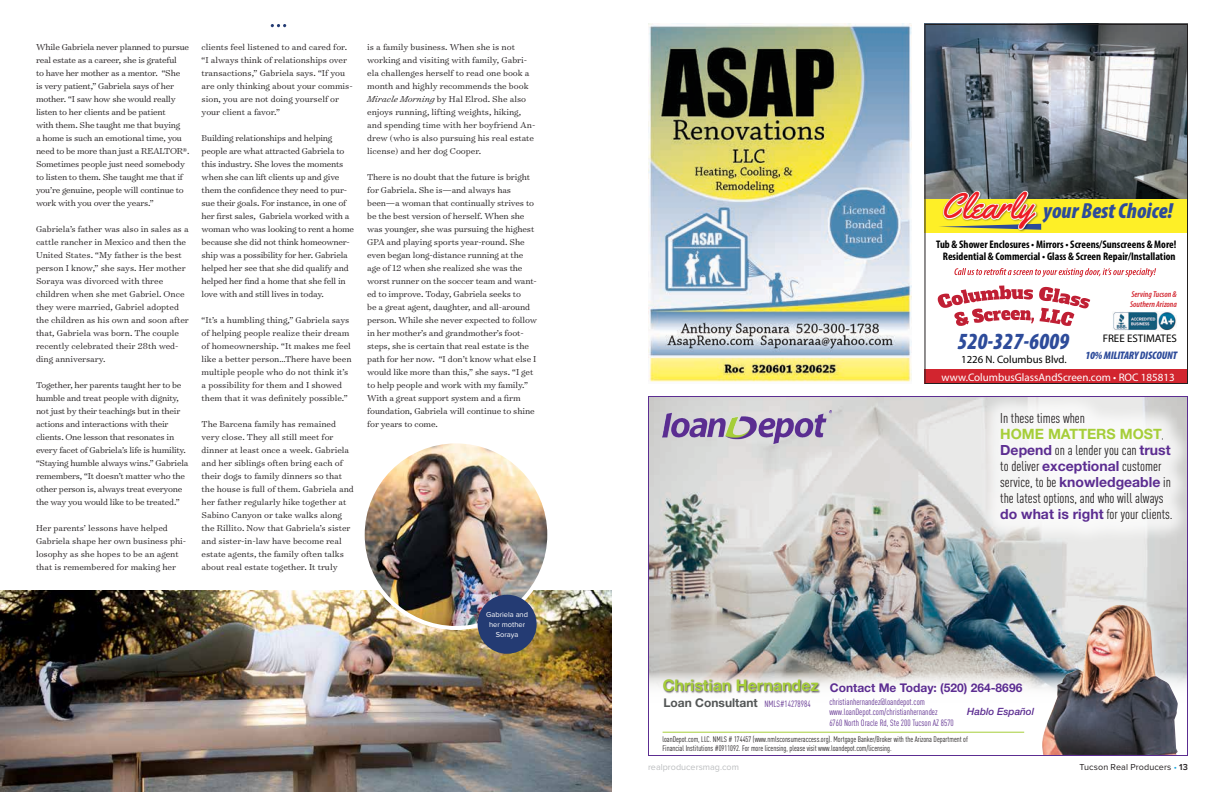
<style>
.page{position:relative;width:1224px;height:792px;background:#fff}
.page>*{position:absolute;margin:0;border:0;box-sizing:border-box;transform-origin:0 0}
.t1{font:italic 900 condensed 23.2px "Myriad Pro";color:#2d4b9a}
.t2{font:italic 900 condensed 21.9px "Myriad Pro";color:#2d4b9a}
.t3{font:700 16px "Helvetica Neue LT Std";color:#a6ce39}
.t4{font:700 14.2px "Helvetica Neue LT Std";color:#a6ce39}
.t5{font:condensed 14px/16px "DINOT";color:#231f20}
.t6{font:700 12px "Helvetica Neue LT Std";color:#5c2d91}
.t7{font:700 12px "Helvetica Neue LT Std";color:#545757}
.t8{font:700 condensed 11px/12px "Myriad Pro";color:#000;text-align:center}
.t9{font:11px "Myriad Pro";color:#fff}
.t10{font:italic 900 condensed 11px "Myriad Pro";letter-spacing:-.01em;color:#2d4b9a}
.t11{font:11px "Myriad Pro";color:#000}
.t12{font:10.8px "Myriad Pro";color:#000}
.t13{font:italic 500 10px "Helvetica Neue LT Std";color:#5c2d91}
.t14{font:300 9.8px/13px "Surveyor Text";letter-spacing:-.01em;color:#231f20}
.t15{font:condensed 9px/10.8px "DINOT";color:#613190}
.t16{font:9px "Proxima Nova";letter-spacing:.01em;color:#231f20}
.t17{font:9px "Proxima Nova";color:#bcbec0}
.t18{font:italic 600 condensed 8.5px/10.2px "Myriad Pro";color:#d2252f}
.t19{font:condensed 8px/9px "DINOT";color:#231f20}
.t20{font:7.5px/10px "Proxima Nova";color:#fff;text-align:center}
.s1{font-style:italic}
.s2{font-family:"Yellowtail";font-weight:400;font-style:normal;font-stretch:normal;font-size:36px;color:#fff}
.s3{font-family:"DINOT";font-weight:400;font-stretch:condensed;font-size:9.5px;color:#231f20}
.s4{font-family:"Helvetica Neue LT Std";font-weight:700;font-stretch:normal;color:#5c2d91}
.s5{font-family:"DINOT";font-weight:400;font-stretch:condensed;font-size:9px;color:#613190}
.s6{color:#19a8e0}
.s7{font-weight:600}
</style>
<div class="page">
<img style="left:648px;top:24px;width:264px;height:358px">
<img style="left:648px;top:396px;width:540px;height:360px">
<img style="left:0;top:590px;width:612px;height:202px">
<img style="left:363px;top:441px;width:186px;height:187px;border-radius:93px">
<div style="left:361px;top:439px;width:190px;height:191px;border:4px solid #fff;border-radius:50%"></div>
<div style="left:478px;top:595px;width:59px;height:59px;background:#243b73;border-radius:50%"></div>
<img style="left:924px;top:24px;width:264px;height:360px">
<svg style="left:271px;top:24px;width:15px;height:3px"></svg>
<p class="t14" style="left:36px;top:40px;width:155px">While Gabriela never planned to pursue real estate as a career, she is grateful<br>to have her mother as a mentor. “She<br>is very patient,” Gabriela says of her mother. “I saw how she would really listen to her clients and be patient<br>with them. She taught me that buying<br>a home is such an emotional time, you need to be more than just a REALTOR®.<br>Sometimes people just need somebody to listen to them. She taught me that if you’re genuine, people will continue to work with you over the years.”</p>
<p class="t14" style="left:36px;top:222px;width:154px">Gabriela’s father was also in sales as a cattle rancher in Mexico and then the United States. “My father is the best person I know,” she says. Her mother Soraya was divorced with three children when she met Gabriel. Once they were married, Gabriel adopted the children as his own and soon after that, Gabriela was born. The couple recently celebrated their 28th wed&shy;ding anniversary.</p>
<p class="t14" style="left:36px;top:378px;width:154px">Together, her parents taught her to be humble and treat people with dignity, not just by their teachings but in their actions and interactions with their clients. One lesson that resonates in every facet of Gabriela’s life is humility. “Staying humble always wins.” Gabriela remembers, “It doesn’t matter who the other person is, always treat everyone the way you would like to be treated.”</p>
<p class="t14" style="left:36px;top:521px;width:152px">Her parents’ lessons have helped Gabriela shape her own business phi&shy;losophy as she hopes to be an agent that is remembered for making her</p>
<p class="t14" style="left:202px;top:40px;width:153px">clients feel listened to and cared for. “I always think of relationships over transactions,” Gabriela says. “If you are only thinking about your commis&shy;sion, you are not doing yourself or your client a favor.”</p>
<p class="t14" style="left:202px;top:131px;width:154px">Building relationships and helping people are what attracted Gabriela to this industry. She loves the moments when she can lift clients up and give them the confidence they need to pur&shy;sue their goals. For instance, in one of her first sales, Gabriela worked with a woman who was looking to rent a home because she did not think homeowner&shy;ship was a possibility for her. Gabriela helped her see that she did qualify and helped her find a home that she fell in love with and still lives in today.</p>
<p class="t14" style="left:202px;top:313px;width:151px">“It’s a humbling thing,” Gabriela says of helping people realize their dream of homeownership. “It makes me feel like a better person…There have been multiple people who do not think it’s a possibility for them and I showed them that it was definitely possible.”</p>
<p class="t14" style="left:202px;top:417px;width:154px">The Barcena family has remained very close. They all still meet for dinner at least once a week. Gabriela and her siblings often bring each of their dogs to family dinners so that the house is full of them. Gabriela and her father regularly hike together at Sabino Canyon or take walks along the Rillito. Now that Gabriela’s sister and sister-in-law have become real estate agents, the family often talks about real estate together. It truly</p>
<p class="t14" style="left:367px;top:40px;width:170px">is a family business. When she is not working and visiting with family, Gabri&shy;ela challenges herself to read one book a month and highly recommends the book <span class="s1">Miracle Morning</span> by Hal Elrod. She also enjoys running, lifting weights, hiking, and spending time with her boyfriend An&shy;drew (who is also pursuing his real estate license) and her dog Cooper.</p>
<p class="t14" style="left:367px;top:170px;width:171px">There is no doubt that the future is bright for Gabriela. She is—and always has been—a woman that continually strives to be the best version of herself. When she was younger, she was pursuing the highest GPA and playing sports year-round. She even began long-distance running at the age of 12 when she realized she was the worst runner on the soccer team and want&shy;ed to improve. Today, Gabriela seeks to<br>be a great agent, daughter, and all-around person. While she never expected to follow in her mother’s and grandmother’s foot&shy;steps, she is certain that real estate is the path for her now. “I don’t know what else I would like more than this,” she says. “I get to help people and work with my family.” With a great support system and a firm foundation, Gabriela will continue to shine for years to come.</p>
<p class="t20" style="left:486px;top:610px;width:43px">Gabriela and her mother<br>Soraya</p>
<h2 class="t2" style="left:941px;top:197px;width:233px"><span class="s2">Clearly</span> your Best Choice!</h2>
<p class="t8" style="left:936px;top:238px;width:242px">Tub &amp; Shower Enclosures • Mirrors • Screens/Sunscreens &amp; More!<br>Residential &amp; Commercial • Glass &amp; Screen Repair/Installation</p>
<h1 class="t1" style="left:957px;top:326px;width:113px">520-327-6009</h1>
<p class="t12" style="left:961px;top:353px;width:107px">1226 N. Columbus Blvd.</p>
<p class="t18" style="left:1130px;top:289px;width:48px">Serving Tucson &amp;<br>Southern Arizona</p>
<p class="t11" style="left:1103px;top:332px;width:76px">FREE ESTIMATES</p>
<p class="t10" style="left:1085px;top:348px;width:93px">10% MILITARY DISCOUNT</p>
<p class="t9" style="left:942px;top:370px;width:235px">www.ColumbusGlassAndScreen.com • ROC 185813</p>
<h3 class="t5" style="left:1000px;top:410px;width:86px">In these times when</h3>
<h3 class="t4" style="left:1000px;top:425px;width:165px">HOME MATTERS MOST<span class="s3">,</span></h3>
<h3 class="t5" style="left:1000px;top:442px;width:174px"><span class="s4">Depend</span> on a lender you can <span class="s4">trust </span>to deliver <span class="s4">exceptional</span> customer service, to be <span class="s4">knowledgeable</span> in the latest options, and who will always <span class="s4">do what is right</span> for your clients.</h3>
<h3 class="t3" style="left:663px;top:675px;width:158px">Christian Hernandez</h3>
<p class="t7" style="left:664px;top:696px;width:149px">Loan Consultant <span class="s5">NMLS#14278984</span></p>
<p class="t19" style="left:662px;top:735px;width:307px">loanDepot.com, LLC. NMLS # 174457 (www.nmlsconsumeraccess.org). Mortgage Banker/Broker with the Arizona Department of<br>Financial Institutions #0911092. For more licensing, please visit www.loandepot.com/licensing.</p>
<p class="t6" style="left:830px;top:680px;width:194px">Contact Me Today: (520) 264-8696</p>
<p class="t15" style="left:829px;top:696px;width:126px">christianhernandez@loandepot.com www.loanDepot.com/christianhernandez<br>6760 North Oracle Rd, Ste 200 Tucson AZ 8570</p>
<p class="t13" style="left:967px;top:706px;width:69px">Hablo Español</p>
<p class="t17" style="left:648px;top:762px;width:92px">realproducersmag.com</p>
<p class="t16" style="left:1080px;top:762px;width:110px">Tucson Real Producers <span class="s6">•</span> <span class="s7">13</span></p>
</div>
